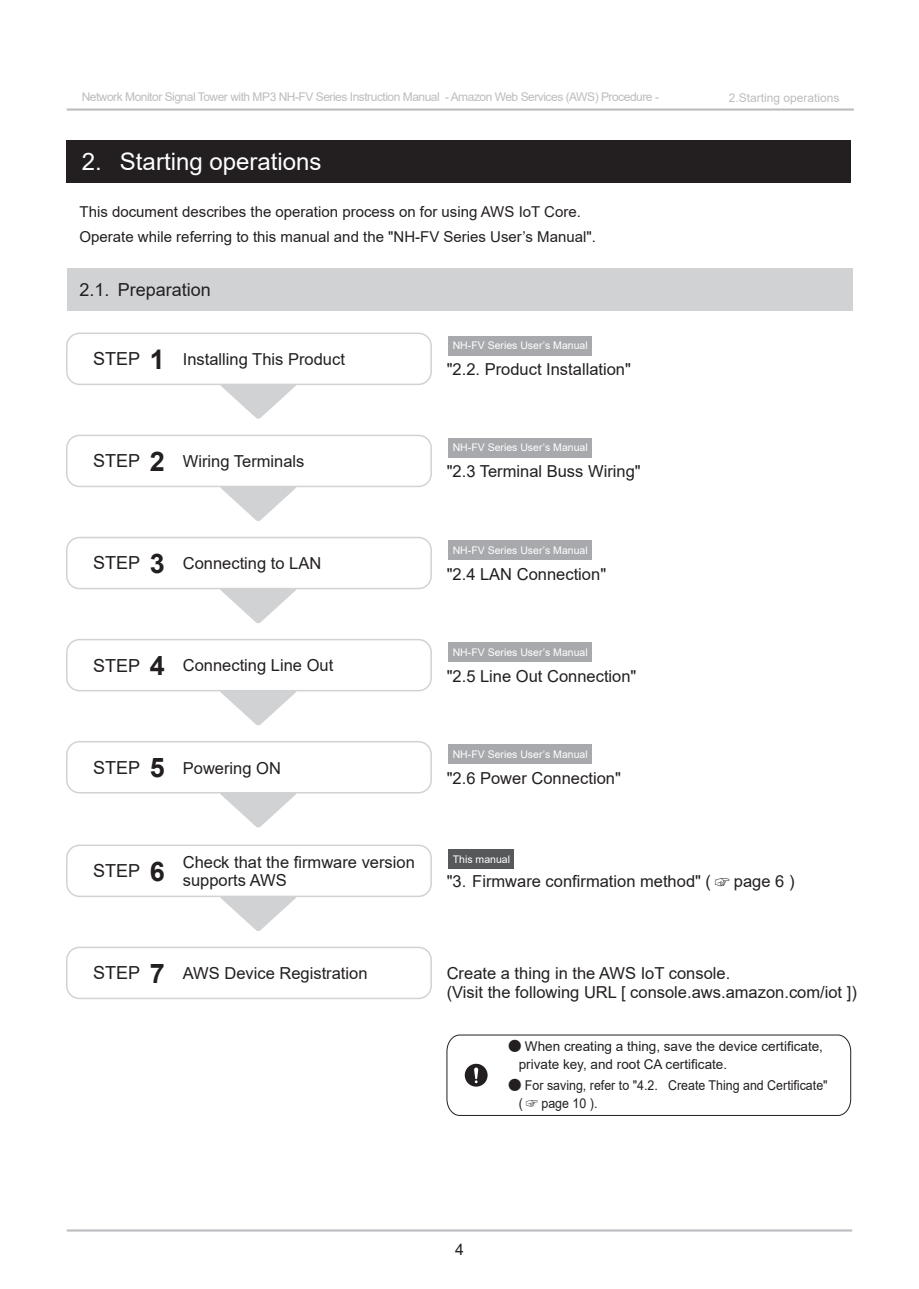
<style>
.page{position:relative;width:919px;height:1289px;background:#fff}
.page>*{position:absolute;margin:0;border:0;box-sizing:border-box;transform-origin:0 0}
.t1{font:24px "Arial";color:#fff}
.t2{font:18px "Arial";color:#231f20}
.t3{font:16.5px/19.5px "Arial";color:#231f20}
.t4{font:15.75px "Arial";color:#231f20}
.t5{font:15px/25.2px "Arial";color:#231f20}
.t6{font:13.5px/18px "Arial";color:#231f20}
.t7{font:13.5px/18px "Arial";color:#231f20;scale:.92 1}
.t8{font:12px "Arial";letter-spacing:-.04em;color:#bcbdc0}
.t9{font:12px "Arial";color:#bcbdc0}
.t10{font:10.5px "Arial";color:#fff}
.s1{font-size:18px}
.s2{font-weight:700;font-size:27px}
.s3{font-family:"Koz Go Pro"}
.s4{font-family:"Koz Go Pro";font-weight:500}
</style>
<div class="page">
<hr style="left:67px;top:1229px;width:785px;height:2px;background:#bcbdc0">
<hr style="left:67px;top:108px;width:786px;height:3px;background:#bcbdc0">
<div style="left:67px;top:140px;width:784px;height:43px;background:#231f20"></div>
<div style="left:67px;top:268px;width:785px;height:42px;background:#d1d2d4"></div>
<div style="left:66px;top:332px;width:366px;height:53px;border:2px solid #d1d2d4;border-radius:13px"></div>
<div style="left:66px;top:434px;width:366px;height:53px;border:2px solid #d1d2d4;border-radius:13px"></div>
<div style="left:66px;top:536px;width:366px;height:53px;border:2px solid #d1d2d4;border-radius:13px"></div>
<div style="left:66px;top:639px;width:366px;height:52px;border:2px solid #d1d2d4;border-radius:13px"></div>
<div style="left:66px;top:741px;width:366px;height:52px;border:2px solid #d1d2d4;border-radius:13px"></div>
<div style="left:66px;top:844px;width:366px;height:53px;border:2px solid #d1d2d4;border-radius:13px"></div>
<div style="left:66px;top:946px;width:366px;height:53px;border:2px solid #d1d2d4;border-radius:13px"></div>
<svg style="left:446px;top:1034px;width:405px;height:81px"></svg>
<svg style="left:220px;top:384px;width:77px;height:35px"></svg>
<svg style="left:220px;top:486px;width:77px;height:35px"></svg>
<svg style="left:220px;top:588px;width:77px;height:35px"></svg>
<svg style="left:220px;top:690px;width:77px;height:35px"></svg>
<svg style="left:220px;top:792px;width:77px;height:35px"></svg>
<svg style="left:220px;top:896px;width:77px;height:35px"></svg>
<div style="left:448px;top:336px;width:144px;height:19px;background:#a8a9ad"></div>
<div style="left:448px;top:438px;width:144px;height:19px;background:#a8a9ad"></div>
<div style="left:448px;top:540px;width:144px;height:19px;background:#a8a9ad"></div>
<div style="left:448px;top:642px;width:144px;height:19px;background:#a8a9ad"></div>
<div style="left:448px;top:744px;width:144px;height:19px;background:#a8a9ad"></div>
<div style="left:448px;top:849px;width:66px;height:19px;background:#57585a"></div>
<p class="t8" style="left:82px;top:89px;width:578px">Network Monitor Signal Tower with MP3 NH-FV Series Instruction Manual - Amazon Web Services (AWS) Procedure -</p>
<p class="t9" style="left:728px;top:89px;width:112px">2.Starting operations</p>
<h1 class="t1" style="left:82px;top:145px;width:241px">2. Starting operations</h1>
<p class="t5" style="left:80px;top:199px;width:518px">This document describes the operation process on for using AWS IoT Core.<br>Operate while referring to this manual and the "NH-FV Series User’s Manual".</p>
<p class="t2" style="left:80px;top:277px;width:133px">2.1. Preparation</p>
<p class="t3" style="left:93px;top:349px;width:253px"><span class="s1">STEP</span> <span class="s2">1</span> Installing This Product</p>
<p class="t3" style="left:93px;top:451px;width:213px"><span class="s1">STEP</span> <span class="s2">2</span> Wiring Terminals</p>
<p class="t3" style="left:93px;top:553px;width:230px"><span class="s1">STEP</span> <span class="s2">3</span> Connecting to LAN</p>
<p class="t3" style="left:93px;top:655px;width:242px"><span class="s1">STEP</span> <span class="s2">4</span> Connecting Line Out</p>
<p class="t3" style="left:93px;top:757px;width:189px"><span class="s1">STEP</span> <span class="s2">5</span> Powering ON</p>
<p class="t10" style="left:452px;top:338px;width:136px">NH-FV Series User’s Manual</p>
<p class="t3" style="left:446px;top:360px;width:186px">"2.2. Product Installation"</p>
<p class="t10" style="left:452px;top:440px;width:136px">NH-FV Series User’s Manual</p>
<p class="t3" style="left:446px;top:461px;width:195px">"2.3 Terminal Buss Wiring"</p>
<p class="t10" style="left:452px;top:542px;width:136px">NH-FV Series User’s Manual</p>
<p class="t3" style="left:446px;top:564px;width:161px">"2.4 LAN Connection"</p>
<p class="t10" style="left:452px;top:644px;width:136px">NH-FV Series User’s Manual</p>
<p class="t3" style="left:446px;top:666px;width:191px">"2.5 Line Out Connection"</p>
<p class="t10" style="left:452px;top:746px;width:136px">NH-FV Series User’s Manual</p>
<p class="t3" style="left:446px;top:768px;width:176px">"2.6 Power Connection"</p>
<p class="t2" style="left:93px;top:858px;width:73px">STEP <span class="s2">6</span></p>
<p class="t3" style="left:183px;top:851px;width:233px">Check that the firmware version</p>
<p class="t10" style="left:453px;top:851px;width:59px">This manual</p>
<p class="t3" style="left:183px;top:869px;width:105px">supports AWS</p>
<p class="t3" style="left:446px;top:871px;width:349px">"3. Firmware confirmation method" ( <span class="s3">☞</span> page 6 )</p>
<p class="t3" style="left:93px;top:963px;width:276px"><span class="s1">STEP</span> <span class="s2">7</span> AWS Device Registration</p>
<p class="t3" style="left:446px;top:963px;width:411px">Create a thing in the AWS IoT console.<br>(Visit the following URL [ console.aws.amazon.com/iot ])</p>
<p class="t6" style="left:518px;top:1037px;width:306px;text-indent:-11px"><span class="s4">●</span> When creating a thing, save the device certificate, private key, and root CA certificate.</p>
<p class="t7" style="left:518px;top:1076px;width:337px;text-indent:-11px"><span class="s4">●</span> For saving, refer to "4.2. Create Thing and Certificate" ( <span class="s4">☞</span> page 10 ).</p>
<p class="t4" style="left:455px;top:1238px;width:10px">4</p>
</div>
